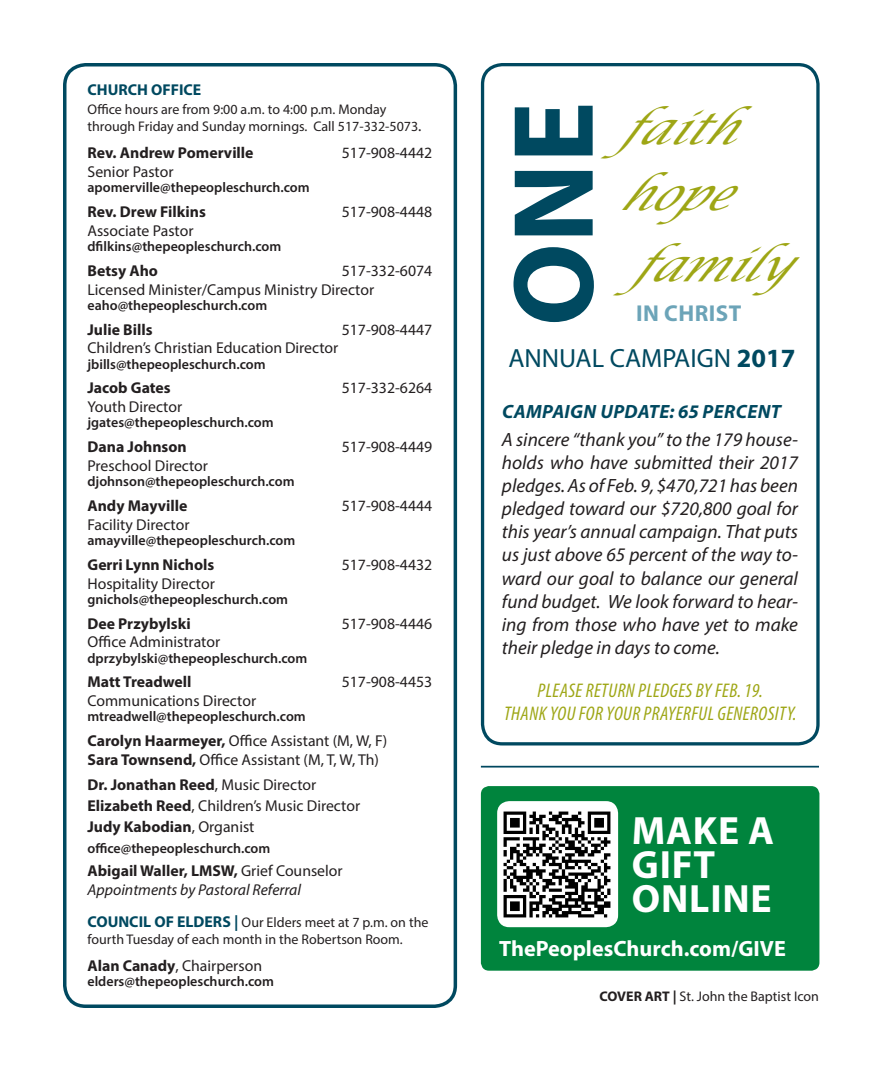
<style>
.page{position:relative;width:882px;height:1071px;background:#fff}
.page>*{position:absolute;margin:0;border:0;box-sizing:border-box;transform-origin:0 0}
.t1{font:700 115.5px "Myriad Pro";color:#004960}
.t2{font:italic 44.1px "Lucida Calligraphy";color:#9ea615}
.t3{font:700 39.55px/33.9px "Myriad Pro";letter-spacing:.02em;color:#fff}
.t4{font:26.43px "Myriad Pro";color:#004960}
.t5{font:700 23.1px "Myriad Pro";letter-spacing:.02em;color:#6ca4b8}
.t6{font:700 22.22px "Myriad Pro";color:#fff}
.t7{font:italic condensed 19.78px "Myriad Pro";letter-spacing:.02em;color:#9ea615}
.t8{font:italic 19.25px/23.1px "Myriad Pro";color:#231f20;text-align:justify}
.t9{font:italic 700 19.25px "Myriad Pro";letter-spacing:.02em;color:#004960}
.t10{font:15.75px "Myriad Pro";color:#231f20}
.t11{font:700 15.75px "Myriad Pro";color:#231f20}
.t12{font:italic 15.75px/18.9px "Myriad Pro";color:#231f20}
.t13{font:700 15.75px "Myriad Pro";color:#004960}
.t14{font:600 14px "Myriad Pro";color:#231f20}
.t15{font:14px/17.2px "Myriad Pro";color:#231f20}
.s1{font-size:15.75px}
.s2{font-weight:700}
.s3{font-weight:400}
.s4{font-weight:700;font-style:normal}
.s5{font-style:normal}
.s6{font-weight:700;font-size:15.75px;color:#004960}
</style>
<div class="page">
<div style="left:63px;top:63px;width:394px;height:945px;border:4px solid #004960;border-radius:21px"></div>
<div style="left:481px;top:786px;width:338px;height:185px;background:#00843d;border-radius:8px"></div>
<div style="left:497px;top:801px;width:121px;height:126px;background:#fff;border-radius:12px"></div>
<img style="left:503px;top:811px;width:107px;height:107px">
<hr style="left:481px;top:766px;width:338px;height:2px;background:#00485f">
<div style="left:481px;top:63px;width:339px;height:683px;border:3px solid #004960;border-radius:20px"></div>
<p class="t13" style="left:88px;top:80px;width:115px">CHURCH OFFICE</p>
<p class="t15" style="left:88px;top:100px;width:336px">Office hours are from 9:00 a.m. to 4:00 p.m. Monday through Friday and Sunday mornings. Call 517-332-5073<span class="s1">.</span></p>
<p class="t11" style="left:88px;top:143px;width:168px">Rev. Andrew Pomerville</p>
<p class="t10" style="left:342px;top:143px;width:92px">517-908-4442</p>
<p class="t10" style="left:88px;top:162px;width:88px">Senior Pastor</p>
<p class="t14" style="left:88px;top:178px;width:224px">apomerville@thepeopleschurch.com</p>
<p class="t11" style="left:88px;top:201px;width:120px">Rev. Drew Filkins</p>
<p class="t10" style="left:342px;top:202px;width:92px">517-908-4448</p>
<p class="t10" style="left:88px;top:221px;width:107px">Associate Pastor</p>
<p class="t14" style="left:88px;top:237px;width:195px">dfilkins@thepeopleschurch.com</p>
<p class="t11" style="left:88px;top:260px;width:72px">Betsy Aho</p>
<p class="t10" style="left:342px;top:261px;width:92px">517-332-6074</p>
<p class="t10" style="left:88px;top:280px;width:288px">Licensed Minister/Campus Ministry Director</p>
<p class="t14" style="left:88px;top:296px;width:181px">eaho@thepeopleschurch.com</p>
<p class="t11" style="left:88px;top:319px;width:67px">Julie Bills</p>
<p class="t10" style="left:342px;top:320px;width:92px">517-908-4447</p>
<p class="t10" style="left:88px;top:338px;width:252px">Children’s Christian Education Director</p>
<p class="t14" style="left:88px;top:355px;width:180px">jbills@thepeopleschurch.com</p>
<p class="t11" style="left:88px;top:378px;width:85px">Jacob Gates</p>
<p class="t10" style="left:342px;top:378px;width:92px">517-332-6264</p>
<p class="t10" style="left:88px;top:397px;width:96px">Youth Director</p>
<p class="t14" style="left:88px;top:414px;width:188px">jgates@thepeopleschurch.com</p>
<p class="t11" style="left:88px;top:437px;width:101px">Dana Johnson</p>
<p class="t10" style="left:342px;top:437px;width:92px">517-908-4449</p>
<p class="t10" style="left:88px;top:456px;width:122px">Preschool Director</p>
<p class="t14" style="left:88px;top:472px;width:209px">djohnson@thepeopleschurch.com</p>
<p class="t11" style="left:88px;top:495px;width:102px">Andy Mayville</p>
<p class="t10" style="left:342px;top:496px;width:92px">517-908-4444</p>
<p class="t10" style="left:88px;top:515px;width:104px">Facility Director</p>
<p class="t14" style="left:88px;top:531px;width:209px">amayville@thepeopleschurch.com</p>
<p class="t11" style="left:88px;top:554px;width:128px">Gerri Lynn Nichols</p>
<p class="t10" style="left:342px;top:555px;width:92px">517-908-4432</p>
<p class="t10" style="left:88px;top:574px;width:129px">Hospitality Director</p>
<p class="t14" style="left:88px;top:590px;width:202px">gnichols@thepeopleschurch.com</p>
<p class="t11" style="left:88px;top:613px;width:105px">Dee Przybylski</p>
<p class="t10" style="left:342px;top:614px;width:92px">517-908-4446</p>
<p class="t10" style="left:88px;top:632px;width:134px">Office Administrator</p>
<p class="t14" style="left:88px;top:649px;width:221px">dprzybylski@thepeopleschurch.com</p>
<p class="t11" style="left:88px;top:672px;width:106px">Matt Treadwell</p>
<p class="t10" style="left:342px;top:672px;width:92px">517-908-4453</p>
<p class="t10" style="left:88px;top:691px;width:170px">Communications Director</p>
<p class="t14" style="left:88px;top:708px;width:220px">mtreadwell@thepeopleschurch.com</p>
<p class="t10" style="left:88px;top:731px;width:301px"><span class="s2">Carolyn Haarmeyer,</span> Office Assistant (M, W, F)</p>
<p class="t10" style="left:88px;top:750px;width:293px"><span class="s2">Sara Townsend,</span> Office Assistant (M, T, W, Th)</p>
<p class="t11" style="left:88px;top:775px;width:230px">Dr. Jonathan Reed<span class="s3">, Music Director</span></p>
<p class="t10" style="left:88px;top:796px;width:274px"><span class="s2">Elizabeth Reed</span>, Children’s Music Director</p>
<p class="t11" style="left:88px;top:817px;width:169px">Judy Kabodian<span class="s3">, Organist</span></p>
<p class="t14" style="left:88px;top:839px;width:184px">office@thepeopleschurch.com</p>
<p class="t12" style="left:88px;top:861px;width:257px"><span class="s4">Abigail Waller, LMSW,</span> <span class="s5">Grief Counselor<br></span>Appointments by Pastoral Referral</p>
<p class="t15" style="left:88px;top:913px;width:342px"><span class="s6">COUNCIL OF ELDERS |</span> Our Elders meet at 7 p.m. on the fourth Tuesday of each month in the Robertson Room.</p>
<p class="t10" style="left:88px;top:956px;width:176px"><span class="s2">Alan Canady</span>, Chairperson</p>
<p class="t14" style="left:88px;top:972px;width:188px">elders@thepeopleschurch.com</p>
<p class="t2" style="left:618px;top:101px;width:148px">faith</p>
<p class="t1" style="left:478px;top:326px;width:226px;rotate:-90deg">ONE</p>
<p class="t2" style="left:618px;top:168px;width:143px">hope</p>
<p class="t2" style="left:630px;top:239px;width:189px">family</p>
<p class="t5" style="left:636px;top:298px;width:107px">IN CHRIST</p>
<p class="t4" style="left:508px;top:342px;width:289px">ANNUAL CAMPAIGN <span class="s2">2017</span></p>
<p class="t9" style="left:502px;top:399px;width:281px">CAMPAIGN UPDATE: 65 PERCENT</p>
<p class="t8" style="left:502px;top:428px;width:298px">A sincere “thank you” to the 179 house&shy;holds who have submitted their 2017 pledges. As of Feb. 9, $470,721 has been pledged toward our $720,800 goal for this year’s annual campaign. That puts us just above 65 percent of the way to&shy;ward our goal to balance our general fund budget. We look forward to hear&shy;ing from those who have yet to make their pledge in days to come.</p>
<p class="t7" style="left:538px;top:678px;width:227px">PLEASE RETURN PLEDGES BY FEB. 19.</p>
<p class="t7" style="left:504px;top:701px;width:294px">THANK YOU FOR YOUR PRAYERFUL GENEROSITY.</p>
<p class="t3" style="left:632px;top:813px;width:143px">MAKE A<br>GIFT<br>ONLINE</p>
<p class="t6" style="left:499px;top:934px;width:288px">ThePeoplesChurch.com/GIVE</p>
<p class="t15" style="left:599px;top:987px;width:221px"><span class="s2">COVER ART |</span> St. John the Baptist Icon</p>
</div>
